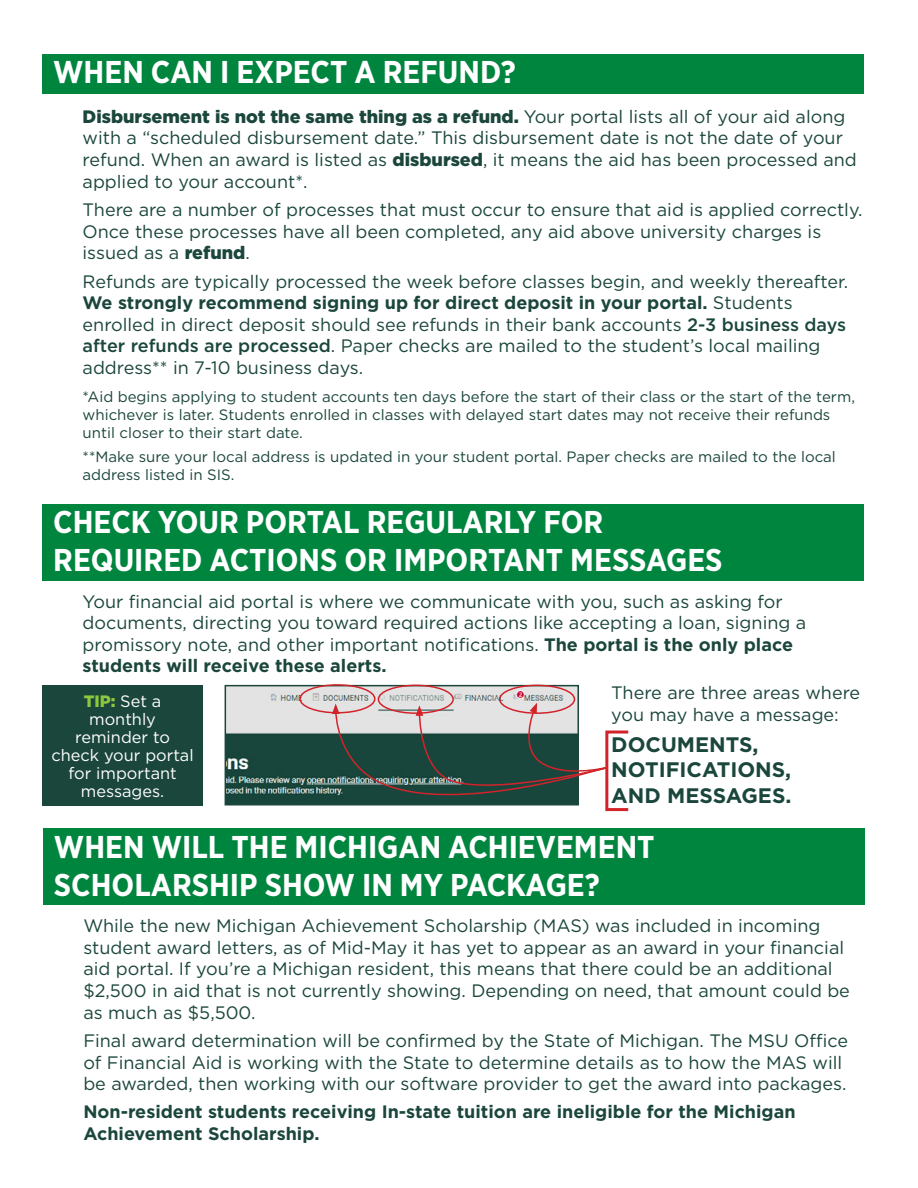
<style>
.page{position:relative;width:918px;height:1188px;background:#fff}
.page>*{position:absolute;margin:0;border:0;box-sizing:border-box;transform-origin:0 0}
.t1{font:700 31.5px/37.8px "Gotham Narrow";color:#fff}
.t2{font:700 21px/25.3px "Gotham";color:#1b463c}
.t3{font:18px/21.6px "Gotham";color:#1b463c}
.t4{font:700 18px/21.6px "Gotham";color:#1b463c}
.t5{font:16.5px/18px "Gotham";color:#fff;text-align:center}
.t6{font:15px/18px "Gotham";color:#1b463c}
.s1{font-weight:900}
.s2{font-weight:700}
.s3{font-weight:500}
.s4{font-weight:900;color:#8dc63f}
</style>
<div class="page">
<div style="left:43px;top:829px;width:822px;height:76px;background:#00853f"></div>
<div style="left:42px;top:54px;width:822px;height:39px;background:#00853f"></div>
<div style="left:42px;top:504px;width:822px;height:76px;background:#00853f"></div>
<img style="left:228px;top:688px;width:348px;height:115px">
<div style="left:225px;top:685px;width:354px;height:121px;border:2px solid #1b463c"></div>
<div style="left:299px;top:684px;width:77px;height:30px;border:2px solid #d2232a;border-radius:50%"></div>
<div style="left:378px;top:685px;width:76px;height:29px;border:2px solid #d2232a;border-radius:50%"></div>
<div style="left:499px;top:685px;width:76px;height:29px;border:2px solid #d2232a;border-radius:50%"></div>
<svg style="left:332px;top:703px;width:275px;height:109px;background:#72847e"></svg>
<div style="left:605px;top:731px;width:25px;height:80px;border:3px solid #d2232a"></div>
<div style="left:42px;top:685px;width:161px;height:121px;background:#1b463c"></div>
<h1 class="t1" style="left:53px;top:53px;width:464px">WHEN CAN I EXPECT A REFUND?</h1>
<p class="t3" style="left:83px;top:105px;width:776px"><span class="s1">Disbursement is not the same thing as a refund.</span> Your portal lists all of your aid along with a “scheduled disbursement date.” This disbursement date is not the date of your refund. When an award is listed as <span class="s1">disbursed</span>, it means the aid has been processed and applied to your account*.</p>
<p class="t3" style="left:83px;top:198px;width:781px">There are a number of processes that must occur to ensure that aid is applied correctly.<br>Once these processes have all been completed, any aid above university charges is issued as a <span class="s1">refund</span>.</p>
<p class="t3" style="left:83px;top:270px;width:767px">Refunds are typically processed the week before classes begin, and weekly thereafter.<br><span class="s2">We strongly recommend signing up for direct deposit in your portal.</span> Students enrolled in direct deposit should see refunds in their bank accounts <span class="s3">2-3 business days after refunds are processed</span>. Paper checks are mailed to the student’s local mailing address** in 7-10 business days.</p>
<p class="t6" style="left:83px;top:387px;width:774px">*Aid begins applying to student accounts ten days before the start of their class or the start of the term, whichever is later. Students enrolled in classes with delayed start dates may not receive their refunds until closer to their start date.</p>
<p class="t6" style="left:83px;top:448px;width:755px">**Make sure your local address is updated in your student portal. Paper checks are mailed to the local address listed in SIS.</p>
<h1 class="t1" style="left:53px;top:503px;width:671px">CHECK YOUR PORTAL REGULARLY FOR<br>REQUIRED ACTIONS OR IMPORTANT MESSAGES</h1>
<p class="t3" style="left:83px;top:590px;width:725px">Your financial aid portal is where we communicate with you, such as asking for documents, directing you toward required actions like accepting a loan, signing a promissory note, and other important notifications. <span class="s2">The portal is the only place students will receive these alerts.</span></p>
<p class="t5" style="left:51px;top:692px;width:144px"><span class="s4">TIP:</span> Set a monthly reminder to check your portal for important messages.</p>
<p class="t3" style="left:611px;top:681px;width:250px">There are three areas where you may have a message:</p>
<p class="t2" style="left:611px;top:732px;width:182px">DOCUMENTS,<br>NOTIFICATIONS,<br>AND MESSAGES.</p>
<h1 class="t1" style="left:54px;top:827px;width:602px">WHEN WILL THE MICHIGAN ACHIEVEMENT<br>SCHOLARSHIP SHOW IN MY PACKAGE?</h1>
<p class="t3" style="left:83px;top:915px;width:768px">While the new Michigan Achievement Scholarship (MAS) was included in incoming student award letters, as of Mid-May it has yet to appear as an award in your financial aid portal. If you’re a Michigan resident, this means that there could be an additional $2,500 in aid that is not currently showing. Depending on need, that amount could be as much as $5,500.</p>
<p class="t3" style="left:83px;top:1029px;width:766px">Final award determination will be confirmed by the State of Michigan. The MSU Office of Financial Aid is working with the State to determine details as to how the MAS will be awarded, then working with our software provider to get the award into packages.</p>
<p class="t4" style="left:83px;top:1101px;width:714px">Non-resident students receiving In-state tuition are ineligible for the Michigan<br>Achievement Scholarship.</p>
</div>
